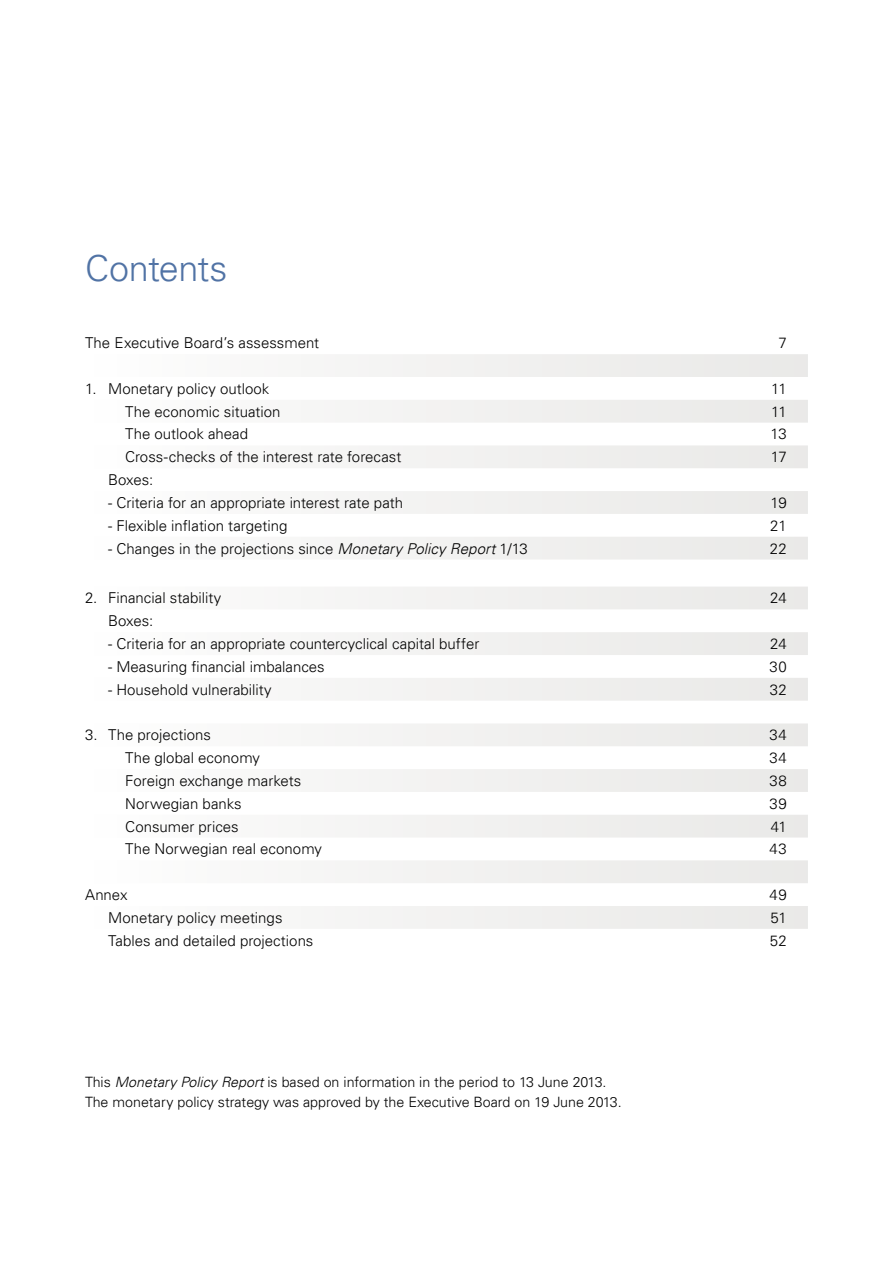
<style>
.page{position:relative;width:893px;height:1263px;background:#fff}
.page>*{position:absolute;margin:0;border:0;box-sizing:border-box;transform-origin:0 0}
.t1{font:300 36px "Univers LT";letter-spacing:-.015em;color:#5173a5}
.t2{font:300 15px "Univers LT";color:#000}
.t3{font:300 14.25px/20.2px "Univers LT";color:#000}
.s1{font-style:italic}
</style>
<div class="page">
<svg style="left:335px;top:354px;width:473px;height:575px"></svg>
<h1 class="t1" style="left:85px;top:247px;width:144px">Contents</h1>
<p class="t2" style="left:85px;top:334px;width:236px">The Executive Board’s assessment</p>
<p class="t2" style="left:778px;top:334px;width:10px">7</p>
<p class="t2" style="left:85px;top:379px;width:186px">1. Monetary policy outlook</p>
<p class="t2" style="left:771px;top:379px;width:17px">11</p>
<p class="t2" style="left:125px;top:402px;width:157px">The economic situation</p>
<p class="t2" style="left:771px;top:402px;width:17px">11</p>
<p class="t2" style="left:125px;top:425px;width:125px">The outlook ahead</p>
<p class="t2" style="left:771px;top:425px;width:18px">13</p>
<p class="t2" style="left:125px;top:448px;width:278px">Cross-checks of the interest rate forecast</p>
<p class="t2" style="left:771px;top:448px;width:17px">17</p>
<p class="t2" style="left:108px;top:471px;width:47px">Boxes:</p>
<p class="t2" style="left:108px;top:493px;width:297px">- Criteria for an appropriate interest rate path</p>
<p class="t2" style="left:770px;top:493px;width:18px">19</p>
<p class="t2" style="left:108px;top:516px;width:181px">- Flexible inflation targeting</p>
<p class="t2" style="left:770px;top:516px;width:18px">21</p>
<p class="t2" style="left:108px;top:539px;width:421px">- Changes in the projections since <span class="s1">Monetary Policy Report</span> 1/13</p>
<p class="t2" style="left:770px;top:539px;width:18px">22</p>
<p class="t2" style="left:85px;top:589px;width:138px">2. Financial stability</p>
<p class="t2" style="left:770px;top:589px;width:18px">24</p>
<p class="t2" style="left:108px;top:612px;width:47px">Boxes:</p>
<p class="t2" style="left:108px;top:635px;width:373px">- Criteria for an appropriate countercyclical capital buffer</p>
<p class="t2" style="left:770px;top:635px;width:18px">24</p>
<p class="t2" style="left:108px;top:657px;width:218px">- Measuring financial imbalances</p>
<p class="t2" style="left:770px;top:657px;width:19px">30</p>
<p class="t2" style="left:108px;top:680px;width:165px">- Household vulnerability</p>
<p class="t2" style="left:770px;top:680px;width:18px">32</p>
<p class="t2" style="left:85px;top:726px;width:127px">3. The projections</p>
<p class="t2" style="left:769px;top:726px;width:19px">34</p>
<p class="t2" style="left:125px;top:749px;width:136px">The global economy</p>
<p class="t2" style="left:769px;top:749px;width:19px">34</p>
<p class="t2" style="left:125px;top:771px;width:178px">Foreign exchange markets</p>
<p class="t2" style="left:770px;top:771px;width:19px">38</p>
<p class="t2" style="left:125px;top:794px;width:118px">Norwegian banks</p>
<p class="t2" style="left:770px;top:794px;width:19px">39</p>
<p class="t2" style="left:125px;top:817px;width:115px">Consumer prices</p>
<p class="t2" style="left:771px;top:817px;width:17px">41</p>
<p class="t2" style="left:125px;top:840px;width:198px">The Norwegian real economy</p>
<p class="t2" style="left:769px;top:840px;width:19px">43</p>
<p class="t2" style="left:85px;top:886px;width:44px">Annex</p>
<p class="t2" style="left:769px;top:886px;width:19px">49</p>
<p class="t2" style="left:108px;top:908px;width:176px">Monetary policy meetings</p>
<p class="t2" style="left:771px;top:908px;width:18px">51</p>
<p class="t2" style="left:108px;top:931px;width:207px">Tables and detailed projections</p>
<p class="t2" style="left:770px;top:931px;width:18px">52</p>
<p class="t3" style="left:85px;top:1072px;width:538px">This <span class="s1">Monetary Policy Report</span> is based on information in the period to 13 June 2013.<br>The monetary policy strategy was approved by the Executive Board on 19 June 2013.</p>
</div>
